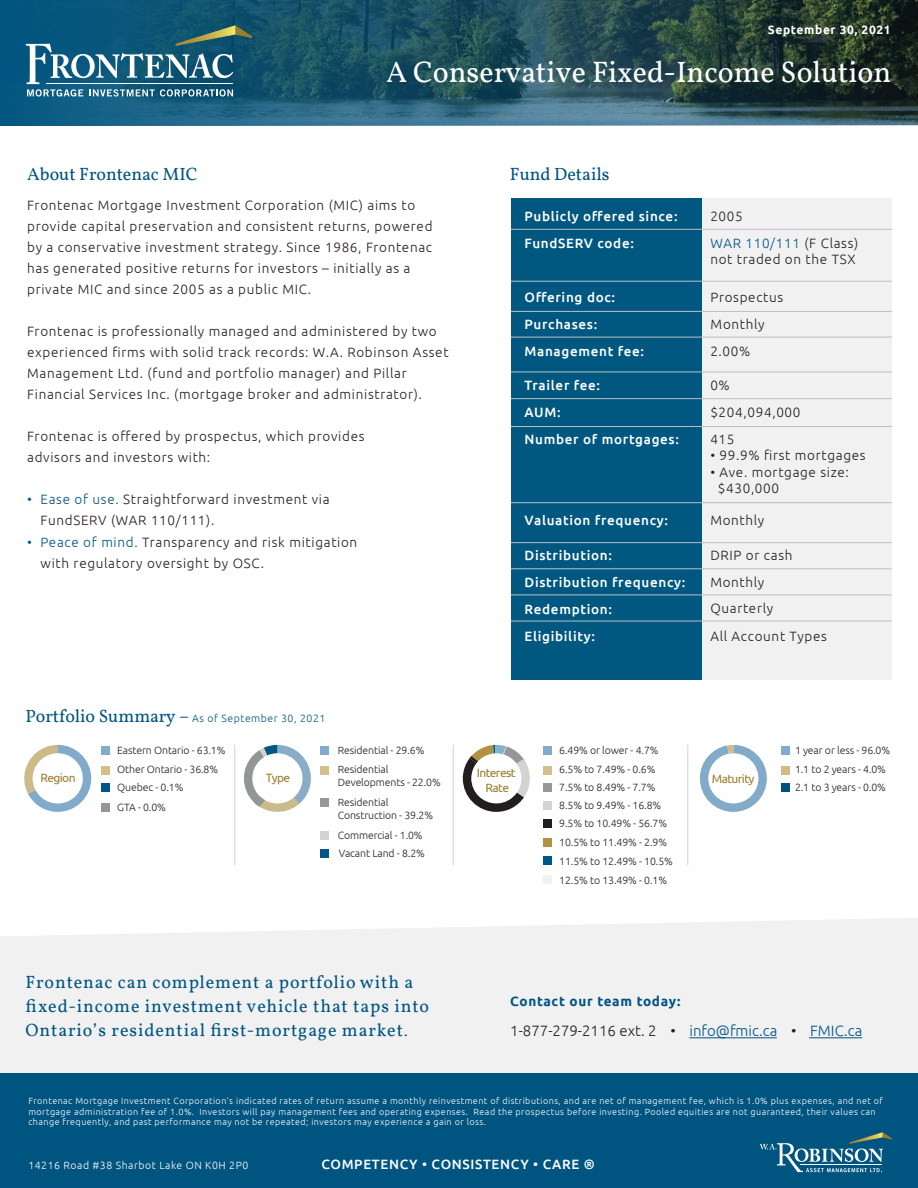
<style>
.page{position:relative;width:918px;height:1188px;background:#fff}
.page>*{position:absolute;margin:0;border:0;box-sizing:border-box;transform-origin:0 0}
.t1{font:30px "Vollkorn";color:#fff}
.t2{font:18px/24px "Vollkorn";letter-spacing:.05em;color:#005580}
.t3{font:18px "Vollkorn";color:#005580}
.t4{font:300 15px "Ubuntu";color:#231f20}
.t5{font:300 13.5px/21px "Ubuntu";letter-spacing:.05em;color:#231f20}
.t6{font:500 13.5px/27px "Ubuntu";letter-spacing:.05em;color:#fff}
.t7{font:700 13.5px "Ubuntu";letter-spacing:.05em;color:#005580}
.t8{font:12px/14.4px "Ubuntu";letter-spacing:-.05em;color:#9a7d2d;text-align:center}
.t9{font:700 12px "Ubuntu";letter-spacing:.05em;color:#fff}
.t10{font:300 10.5px/19.6px "Ubuntu";letter-spacing:-.01em;color:#231f20}
.t11{font:300 10.5px "Ubuntu";letter-spacing:.05em;color:#005580}
.t12{font:300 10.5px "Ubuntu";letter-spacing:.05em;color:#fff}
.t13{font:300 9px/10.8px "Ubuntu";letter-spacing:.05em;color:#fff}
.s1{color:#005580}
.s2{font-family:"Vollkorn";font-weight:400;font-size:18px}
</style>
<div class="page">
<svg style="left:0;top:0;width:918px;height:125px;background:#224e5b"></svg>
<svg style="left:26px;top:25px;width:226px;height:72px;background:#37728b"></svg>
<div style="left:0;top:918px;width:918px;height:156px;background:#f1f1f2"></div>
<div style="left:0;top:1074px;width:918px;height:114px;background:#005580"></div>
<svg style="left:760px;top:1132px;width:132px;height:40px"></svg>
<hr style="left:689px;top:1038px;width:88px;height:1px;background:#005580">
<hr style="left:809px;top:1038px;width:53px;height:1px;background:#005580">
<svg style="left:700px;top:745px;width:67px;height:67px"></svg>
<div style="left:781px;top:746px;width:9px;height:9px;background:#81abc8"></div>
<div style="left:781px;top:766px;width:9px;height:8px;background:#d1bc86"></div>
<div style="left:781px;top:783px;width:9px;height:9px;background:#01517d"></div>
<div style="left:320px;top:746px;width:9px;height:9px;background:#81abc8"></div>
<div style="left:320px;top:766px;width:9px;height:8px;background:#d4be8b"></div>
<div style="left:320px;top:798px;width:9px;height:9px;background:#969598"></div>
<div style="left:320px;top:831px;width:9px;height:9px;background:#d3d3d3"></div>
<div style="left:320px;top:849px;width:9px;height:9px;background:#005689"></div>
<div style="left:101px;top:746px;width:9px;height:9px;background:#81abc8"></div>
<div style="left:101px;top:766px;width:9px;height:8px;background:#d4be8b"></div>
<div style="left:101px;top:783px;width:9px;height:9px;background:#005689"></div>
<div style="left:543px;top:746px;width:9px;height:9px;background:#81abc8"></div>
<div style="left:543px;top:766px;width:9px;height:8px;background:#d4be8b"></div>
<div style="left:543px;top:783px;width:9px;height:9px;background:#969598"></div>
<div style="left:543px;top:801px;width:9px;height:9px;background:#d3d3d3"></div>
<div style="left:543px;top:819px;width:9px;height:9px;background:#221e1f"></div>
<div style="left:543px;top:838px;width:9px;height:9px;background:#b39143"></div>
<div style="left:543px;top:856px;width:9px;height:9px;background:#005689"></div>
<div style="left:543px;top:875px;width:9px;height:9px;background:#f1f1f2"></div>
<hr style="left:234px;top:745px;width:1px;height:120px;background:#d1d3d4">
<hr style="left:453px;top:745px;width:1px;height:120px;background:#d1d3d4">
<hr style="left:687px;top:745px;width:1px;height:120px;background:#d1d3d4">
<div style="left:101px;top:803px;width:9px;height:9px;background:#969598"></div>
<svg style="left:24px;top:745px;width:67px;height:67px"></svg>
<svg style="left:244px;top:745px;width:67px;height:67px"></svg>
<svg style="left:463px;top:745px;width:67px;height:67px"></svg>
<div style="left:511px;top:198px;width:381px;height:482px;background:#f1f1f2"></div>
<div style="left:511px;top:198px;width:190px;height:482px;background:#005881"></div>
<hr style="left:511px;top:229px;width:381px;height:1px;background:#bcbec0">
<hr style="left:511px;top:281px;width:381px;height:1px;background:#bcbec0">
<hr style="left:511px;top:311px;width:381px;height:1px;background:#bcbec0">
<hr style="left:511px;top:337px;width:381px;height:1px;background:#bcbec0">
<hr style="left:511px;top:372px;width:381px;height:1px;background:#bcbec0">
<hr style="left:511px;top:398px;width:381px;height:1px;background:#bcbec0">
<hr style="left:511px;top:426px;width:381px;height:1px;background:#bcbec0">
<hr style="left:511px;top:502px;width:381px;height:1px;background:#bcbec0">
<hr style="left:511px;top:542px;width:381px;height:1px;background:#bcbec0">
<hr style="left:511px;top:569px;width:381px;height:1px;background:#bcbec0">
<hr style="left:511px;top:595px;width:381px;height:1px;background:#bcbec0">
<hr style="left:511px;top:621px;width:381px;height:1px;background:#bcbec0">
<p class="t9" style="left:768px;top:23px;width:124px">September 30, 2021</p>
<h1 class="t1" style="left:386px;top:54px;width:507px">A Conservative Fixed-Income Solution</h1>
<h2 class="t3" style="left:27px;top:164px;width:172px">About Frontenac MIC</h2>
<p class="t5" style="left:27px;top:195px;width:407px">Frontenac Mortgage Investment Corporation (MIC) aims to provide capital preservation and consistent returns, powered by a conservative investment strategy. Since 1986, Frontenac has generated positive returns for investors – initially as a private MIC and since 2005 as a public MIC.</p>
<p class="t5" style="left:27px;top:321px;width:423px">Frontenac is professionally managed and administered by two experienced firms with solid track records: W.A. Robinson Asset Management Ltd. (fund and portfolio manager) and Pillar Financial Services Inc. (mortgage broker and administrator).</p>
<p class="t5" style="left:27px;top:426px;width:339px">Frontenac is offered by prospectus, which provides advisors and investors with:</p>
<p class="t5" style="left:41px;top:489px;width:291px;text-indent:-13px"><span class="s1">• Ease of use.</span> Straightforward investment via<br>FundSERV (WAR 110/111).</p>
<p class="t5" style="left:41px;top:531px;width:318px;text-indent:-13px"><span class="s1">• Peace of mind.</span> Transparency and risk mitigation with regulatory oversight by OSC.</p>
<p class="t11" style="left:25px;top:712px;width:301px"><span class="s2">Portfolio Summary –</span> As of September 30, 2021</p>
<h2 class="t3" style="left:510px;top:163px;width:101px">Fund Details</h2>
<p class="t6" style="left:525px;top:202px;width:155px">Publicly offered since:<br>FundSERV code:</p>
<p class="t6" style="left:525px;top:283px;width:121px">Offering doc:<br>Purchases:<br>Management fee:</p>
<p class="t6" style="left:525px;top:371px;width:156px">Trailer fee:<br>AUM:<br>Number of mortgages:</p>
<p class="t6" style="left:525px;top:506px;width:145px">Valuation frequency:</p>
<p class="t6" style="left:525px;top:541px;width:162px">Distribution:<br>Distribution frequency:<br>Redemption:<br>Eligibility:</p>
<p class="t5" style="left:710px;top:205px;width:34px">2005</p>
<p class="t5" style="left:710px;top:235px;width:149px;line-height:16.2px"><span class="s1">WAR 110/111</span> (F Class) not traded on the TSX</p>
<p class="t5" style="left:710px;top:283px;width:74px;line-height:27.2px">Prospectus<br>Monthly<br>2.00%</p>
<p class="t5" style="left:710px;top:372px;width:92px;line-height:27px">0% $204,094,000</p>
<p class="t5" style="left:710px;top:429px;width:26px">415</p>
<p class="t5" style="left:710px;top:445px;width:157px">• 99.9% first mortgages</p>
<p class="t5" style="left:718px;top:463px;width:133px;line-height:16.2px;text-indent:-8px">• Ave. mortgage size: $430,000</p>
<p class="t5" style="left:710px;top:509px;width:56px">Monthly</p>
<p class="t5" style="left:710px;top:541px;width:118px;line-height:27px">DRIP or cash<br>Monthly<br>Quarterly<br>All Account Types</p>
<p class="t8" style="left:40px;top:770px;width:37px">Region</p>
<p class="t10" style="left:117px;top:740px;width:110px">Eastern Ontario - 63.1%<br>Other Ontario - 36.8%</p>
<p class="t10" style="left:117px;top:778px;width:68px">Quebec - 0.1%</p>
<p class="t10" style="left:117px;top:797px;width:50px">GTA - 0.0%</p>
<p class="t10" style="left:338px;top:740px;width:88px">Residential - 29.6%<br>Residential</p>
<p class="t10" style="left:338px;top:772px;width:105px;line-height:20.4px">Developments - 22.0%<br>Residential</p>
<p class="t10" style="left:338px;top:805px;width:97px">Construction - 39.2%<br>Commercial - 1.0%</p>
<p class="t10" style="left:339px;top:843px;width:88px">Vacant Land - 8.2%</p>
<p class="t10" style="left:559px;top:740px;width:101px">6.49% or lower - 4.7%<br>6.5% to 7.49% - 0.6%</p>
<p class="t10" style="left:559px;top:779px;width:103px;line-height:17.2px">7.5% to 8.49% - 7.7%<br>8.5% to 9.49% - 16.8%</p>
<p class="t10" style="left:559px;top:813px;width:109px">9.5% to 10.49% - 56.7%<br>10.5% to 11.49% - 2.9%</p>
<p class="t10" style="left:559px;top:851px;width:115px;line-height:18.9px">11.5% to 12.49% - 10.5%<br>12.5% to 13.49% - 0.1%</p>
<p class="t8" style="left:477px;top:766px;width:40px">Interest<br>Rate</p>
<p class="t8" style="left:266px;top:770px;width:26px">Type</p>
<p class="t8" style="left:712px;top:772px;width:44px">Maturity</p>
<p class="t10" style="left:795px;top:740px;width:97px">1 year or less - 96.0%<br>1.1 to 2 years - 4.0%</p>
<p class="t10" style="left:795px;top:778px;width:93px">2.1 to 3 years - 0.0%</p>
<h2 class="t2" style="left:26px;top:970px;width:405px">Frontenac can complement a portfolio with a fixed-income investment vehicle that taps into<br>Ontario’s residential first-mortgage market.</h2>
<p class="t7" style="left:510px;top:993px;width:172px">Contact our team today:</p>
<p class="t4" style="left:510px;top:1022px;width:354px">1-877-279-2116 ext. 2 • <span class="s1">info@fmic.ca</span> • <span class="s1">FMIC.ca</span></p>
<p class="t13" style="left:28px;top:1095px;width:856px">Frontenac Mortgage Investment Corporation’s indicated rates of return assume a monthly reinvestment of distributions, and are net of management fee, which is 1.0% plus expenses, and net of mortgage administration fee of 1.0%. Investors will pay management fees and operating expenses. Read the prospectus before investing. Pooled equities are not guaranteed, their values can change frequently, and past performance may not be repeated; investors may experience a gain or loss.</p>
<p class="t12" style="left:28px;top:1159px;width:222px">14216 Road #38 Sharbot Lake ON K0H 2P0</p>
<p class="t6" style="left:321px;top:1151px;width:275px">COMPETENCY • CONSISTENCY • CARE ®</p>
</div>
